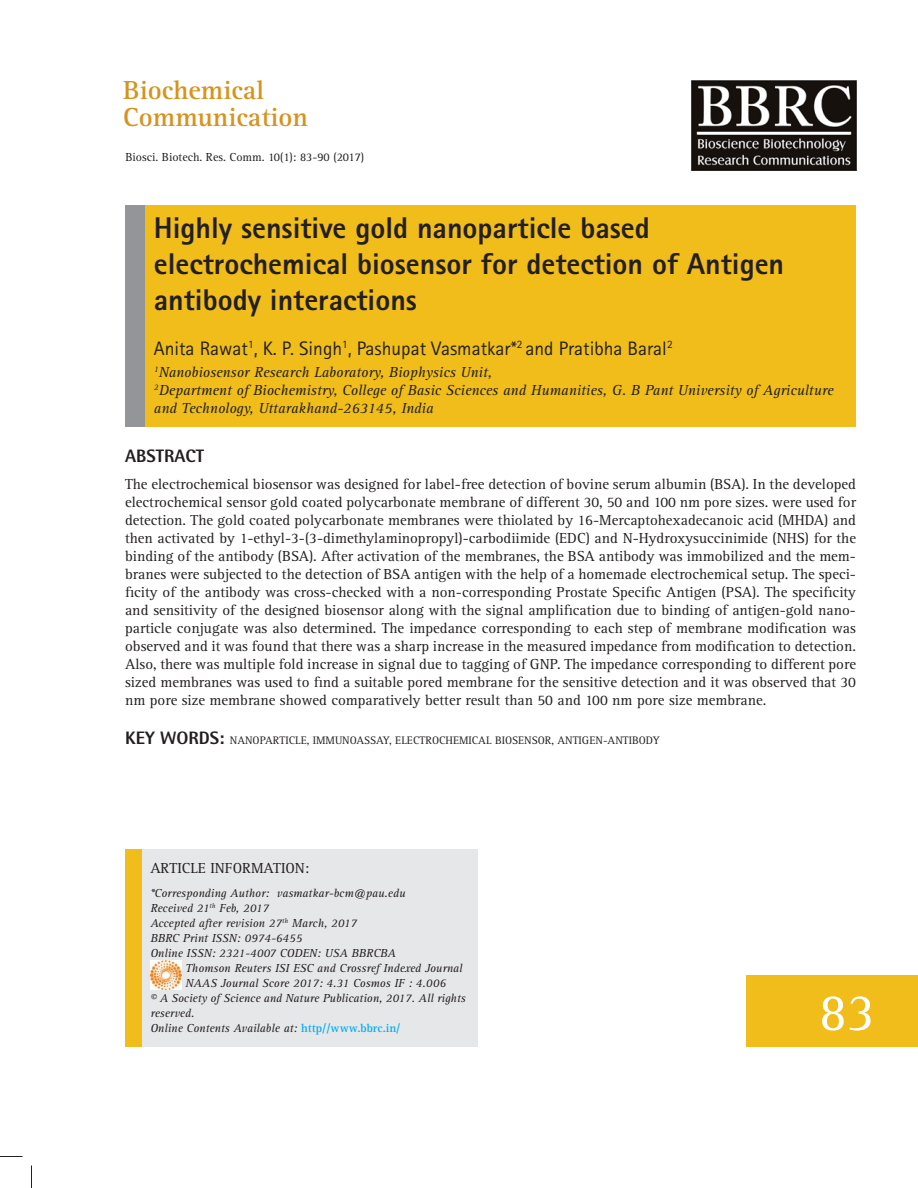
<style>
.page{position:relative;width:918px;height:1188px;background:#fff}
.page>*{position:absolute;margin:0;border:0;box-sizing:border-box;transform-origin:0 0}
.t1{font:54px "Rotis Serif Std";color:#fff}
.t2{font:800 30px/36px "Rotis Sans Serif Std";color:#231f20}
.t3{font:700 27px/27px "Rotis Serif Std";color:#d6931d}
.t4{font:19.5px "Rotis Sans Serif Std";color:#231f20}
.t5{font:800 18px "Rotis Semi Sans Std";color:#231f20}
.t6{font:15px/18px "Rotis Serif Std";color:#231f20;text-align:justify}
.t7{font:italic 15px/18px "Rotis Serif Std";color:#231f20}
.t8{font:italic 12px "Rotis Serif Std";color:#231f20}
.t9{font:12px "Rotis Serif Std";color:#231f20}
.t10{font:11.25px "Rotis Serif Std";color:#231f20}
.s1{font-family:"Rotis Semi Sans Std";font-weight:800;font-size:18px}
.s2{font-weight:700;font-style:normal;color:#00aeef}
</style>
<div class="page">
<div style="left:136px;top:205px;width:720px;height:222px;background:#f0bd1b"></div>
<div style="left:125px;top:205px;width:20px;height:222px;background:#939598"></div>
<div style="left:747px;top:975px;width:171px;height:72px;background:#f0bd1b"></div>
<img style="left:691px;top:81px;width:165px;height:90px">
<div style="left:141px;top:850px;width:337px;height:197px;background:#e6e7e8"></div>
<div style="left:125px;top:850px;width:16px;height:197px;background:#f0bd1b"></div>
<img style="left:150px;top:961px;width:31px;height:29px">
<svg style="left:0;top:1156px;width:22px;height:1px"></svg>
<svg style="left:31px;top:1166px;width:1px;height:22px"></svg>
<h3 class="t3" style="left:123px;top:79px;width:186px">Biochemical<br>Communication</h3>
<p class="t9" style="left:125px;top:152px;width:240px">Biosci. Biotech. Res. Comm. 10(1): 83-90 (2017)</p>
<h2 class="t2" style="left:154px;top:213px;width:632px">Highly sensitive gold nanoparticle based electrochemical biosensor for detection of Antigen antibody interactions</h2>
<h3 class="t4" style="left:154px;top:341px;width:520px">Anita Rawat<sup>1</sup>, K. P. Singh<sup>1</sup>, Pashupat Vasmatkar*<sup>2</sup> and Pratibha Baral<sup>2</sup></h3>
<p class="t7" style="left:154px;top:365px;width:681px"><sup>1</sup>Nanobiosensor Research Laboratory, Biophysics Unit,<br><sup>2</sup>Department of Biochemistry, College of Basic Sciences and Humanities, G. B Pant University of Agriculture and Technology, Uttarakhand-263145, India</p>
<p class="t5" style="left:125px;top:449px;width:81px">ABSTRACT</p>
<p class="t6" style="left:125px;top:476px;width:732px">The electrochemical biosensor was designed for label-free detection of bovine serum albumin (BSA). In the developed electrochemical sensor gold coated polycarbonate membrane of different 30, 50 and 100 nm pore sizes. were used for detection. The gold coated polycarbonate membranes were thiolated by 16-Mercaptohexadecanoic acid (MHDA) and then activated by 1-ethyl-3-(3-dimethylaminopropyl)-carbodiimide (EDC) and N-Hydroxysuccinimide (NHS) for the binding of the antibody (BSA). After activation of the membranes, the BSA antibody was immobilized and the mem&shy;branes were subjected to the detection of BSA antigen with the help of a homemade electrochemical setup. The speci&shy;ficity of the antibody was cross-checked with a non-corresponding Prostate Specific Antigen (PSA). The specificity and sensitivity of the designed biosensor along with the signal amplification due to binding of antigen-gold nano&shy;particle conjugate was also determined. The impedance corresponding to each step of membrane modification was observed and it was found that there was a sharp increase in the measured impedance from modification to detection.<br>Also, there was multiple fold increase in signal due to tagging of GNP. The impedance corresponding to different pore sized membranes was used to find a suitable pored membrane for the sensitive detection and it was observed that 30 nm pore size membrane showed comparatively better result than 50 and 100 nm pore size membrane.</p>
<p class="t10" style="left:125px;top:736px;width:536px"><span class="s1">KEY WORDS:</span> NANOPARTICLE, IMMUNOASSAY, ELECTROCHEMICAL BIOSENSOR, ANTIGEN-ANTIBODY</p>
<p class="t6" style="left:150px;top:860px;width:161px">ARTICLE INFORMATION:</p>
<p class="t8" style="left:150px;top:888px;width:257px">*Corresponding Author: vasmatkar-bcm@pau.edu</p>
<p class="t8" style="left:150px;top:903px;width:120px">Received 21<sup>th</sup> Feb, 2017</p>
<p class="t8" style="left:150px;top:918px;width:208px">Accepted after revision 27<sup>th</sup> March, 2017</p>
<p class="t8" style="left:150px;top:933px;width:154px">BBRC Print ISSN: 0974-6455</p>
<p class="t8" style="left:150px;top:948px;width:247px">Online ISSN: 2321-4007 CODEN: USA BBRCBA</p>
<p class="t8" style="left:186px;top:963px;width:279px">Thomson Reuters ISI ESC and Crossref Indexed Journal</p>
<p class="t8" style="left:186px;top:978px;width:262px">NAAS Journal Score 2017: 4.31 Cosmos IF : 4.006</p>
<p class="t8" style="left:150px;top:993px;width:317px">© A Society of Science and Nature Publication, 2017. All rights</p>
<p class="t8" style="left:150px;top:1008px;width:45px">reserved.</p>
<p class="t8" style="left:150px;top:1023px;width:252px">Online Contents Available at: <span class="s2">http//www.bbrc.in/</span></p>
<h1 class="t1" style="left:819px;top:989px;width:58px">83</h1>
</div>
